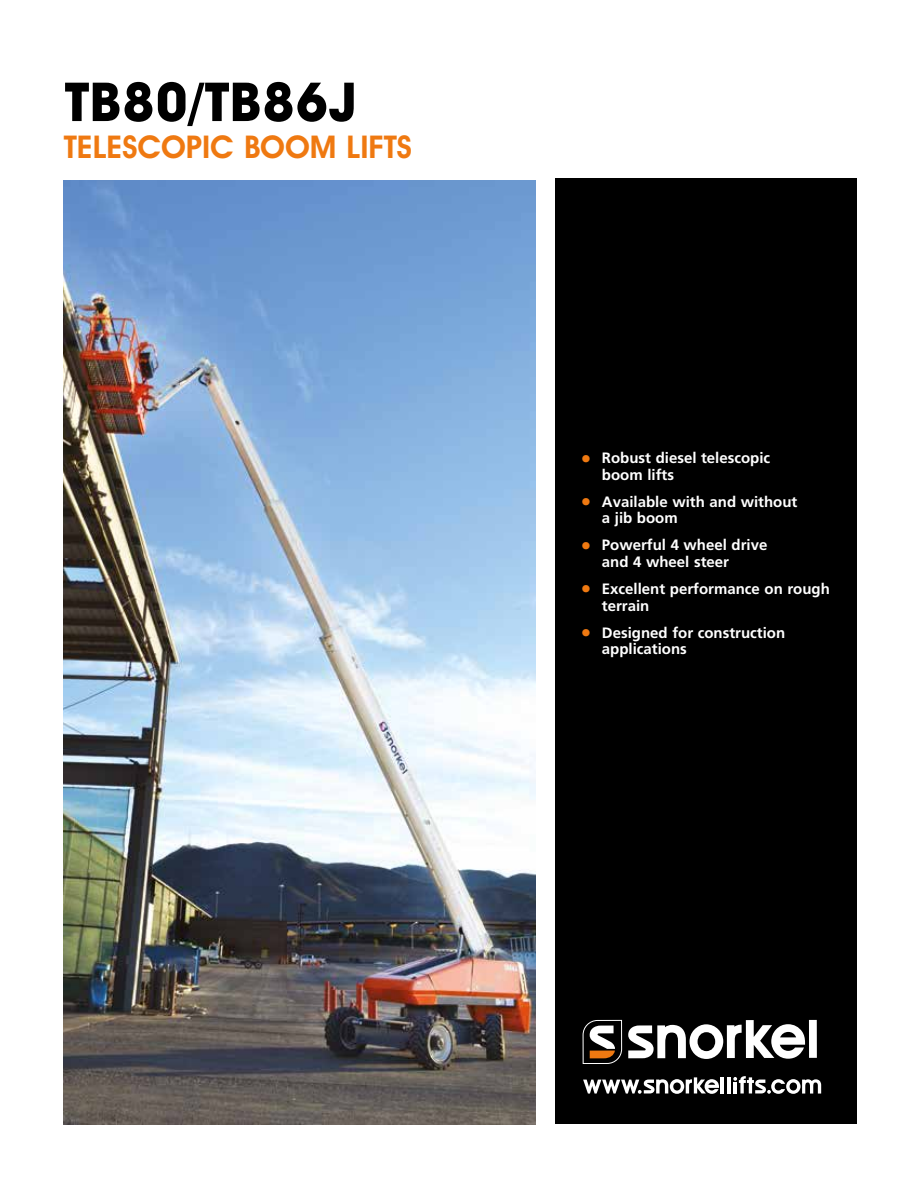
<style>
.page{position:relative;width:918px;height:1188px;background:#fff}
.page>*{position:absolute;margin:0;border:0;box-sizing:border-box;transform-origin:0 0}
.t1{font:700 54px "Avant Garde IT Cby BT";letter-spacing:.02em;color:#000}
.t2{font:600 31.5px "Avant Garde IT Cby BT";color:#ef7911}
.t3{font:700 15px/16.5px "Frutiger";color:#fff}
.s1{font-size:21px;color:#ef7911}
</style>
<div class="page">
<div style="left:555px;top:179px;width:301px;height:945px;background:#000"></div>
<div style="left:809px;top:1020px;width:8px;height:38px;background:#fff"></div>
<svg style="left:628px;top:1020px;width:177px;height:39px"></svg>
<svg style="left:583px;top:1020px;width:39px;height:44px"></svg>
<hr style="left:721px;top:1077px;width:3px;height:16px;background:#fff">
<hr style="left:727px;top:1077px;width:4px;height:16px;background:#fff">
<svg style="left:583px;top:1077px;width:136px;height:17px"></svg>
<svg style="left:733px;top:1076px;width:88px;height:18px"></svg>
<img style="left:64px;top:180px;width:472px;height:944px">
<h1 class="t1" style="left:65px;top:69px;width:293px">TB80/TB86J</h1>
<h2 class="t2" style="left:64px;top:128px;width:350px">TELESCOPIC BOOM LIFTS</h2>
<p class="t3" style="left:602px;top:450px;width:170px;text-indent:-21px"><span class="s1">•</span> Robust diesel telescopic boom lifts</p>
<p class="t3" style="left:602px;top:493px;width:197px;text-indent:-21px"><span class="s1">•</span> Available with and without a jib boom</p>
<p class="t3" style="left:602px;top:537px;width:167px;text-indent:-21px"><span class="s1">•</span> Powerful 4 wheel drive and 4 wheel steer</p>
<p class="t3" style="left:602px;top:581px;width:229px;text-indent:-21px"><span class="s1">•</span> Excellent performance on rough terrain</p>
<p class="t3" style="left:602px;top:624px;width:185px;text-indent:-21px"><span class="s1">•</span> Designed for construction applications</p>
</div>
